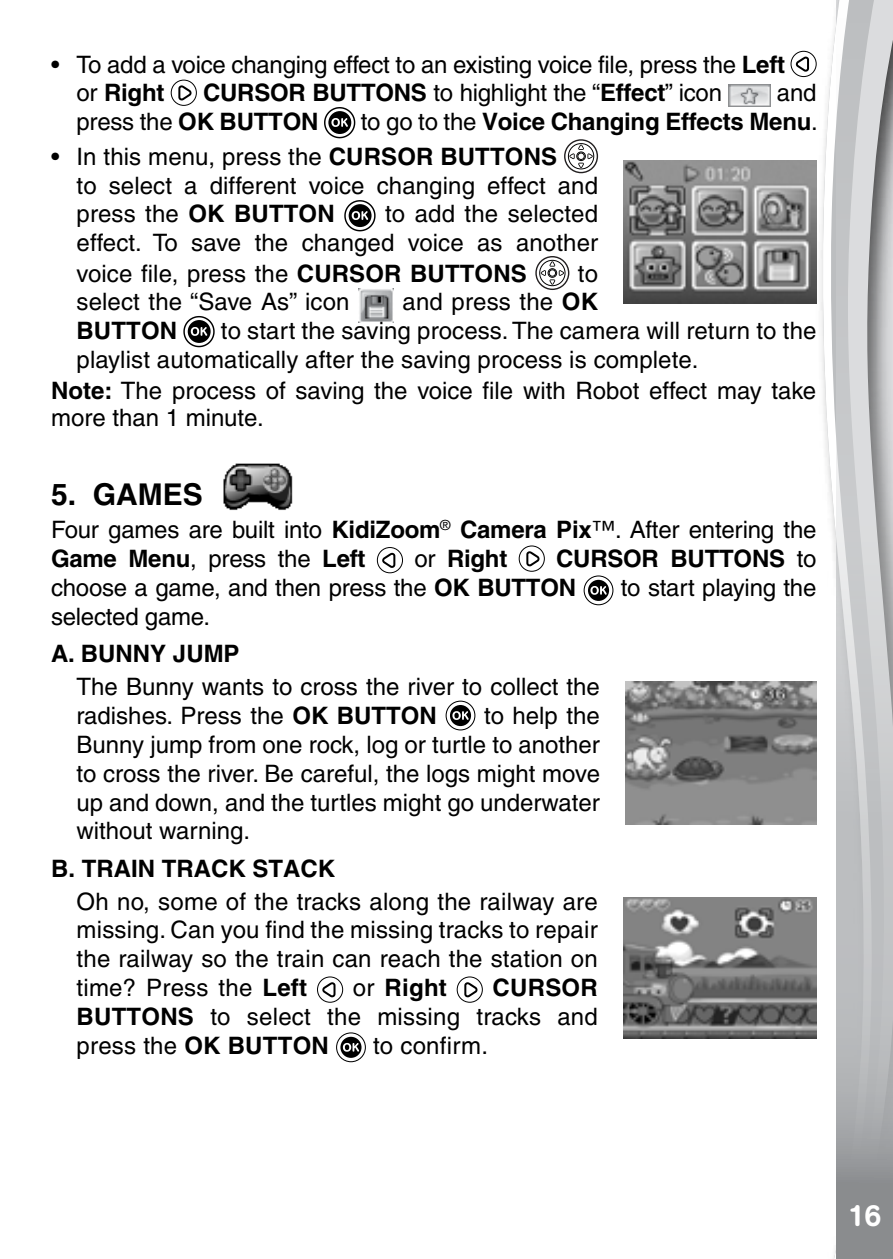
<style>
.page{position:relative;width:893px;height:1259px;background:#fff}
.page>*{position:absolute;margin:0;border:0;box-sizing:border-box;transform-origin:0 0}
.t1{font:700 30px "Helvetica";color:#000}
.t2{font:500 30px "AG Book Rounded";color:#fff}
.t3{font:500 24px/28.8px "Helvetica";color:#000}
.t4{font:700 24px "Helvetica";letter-spacing:-.01em;color:#000}
.s1{font-weight:700}
.s2{font-weight:500}
.s3{font-family:"Helvetica 55 Roman";font-weight:400}
</style>
<div class="page">
<svg style="left:822px;top:17px;width:14px;height:1242px"></svg>
<svg style="left:836px;top:0;width:57px;height:1259px;background:#bcbec0"></svg>
<div style="left:791px;top:51px;width:25px;height:26px;border:1px solid #000;border-radius:50%"></div>
<svg style="left:795px;top:56px;width:14px;height:16px"></svg>
<div style="left:171px;top:80px;width:26px;height:26px;border:1px solid #000;border-radius:50%"></div>
<svg style="left:178px;top:85px;width:14px;height:15px"></svg>
<img style="left:728px;top:84px;width:42px;height:22px">
<svg style="left:324px;top:107px;width:32px;height:32px"></svg>
<div style="left:564px;top:139px;width:34px;height:34px;border:1px solid #221f20;border-radius:50%"></div>
<div style="left:568px;top:143px;width:26px;height:26px;border:1px solid #000101;border-radius:50%"></div>
<svg style="left:569px;top:144px;width:24px;height:24px"></svg>
<div style="left:577px;top:152px;width:8px;height:9px;border:1px solid #000101;border-radius:50%"></div>
<div style="left:578px;top:153px;width:7px;height:7px;border:1px solid #000101;border-radius:50%"></div>
<svg style="left:344px;top:200px;width:32px;height:32px"></svg>
<div style="left:535px;top:256px;width:34px;height:34px;border:1px solid #221f20;border-radius:50%"></div>
<div style="left:539px;top:260px;width:26px;height:26px;border:1px solid #000101;border-radius:50%"></div>
<svg style="left:540px;top:261px;width:24px;height:24px"></svg>
<div style="left:548px;top:268px;width:9px;height:9px;border:1px solid #000101;border-radius:50%"></div>
<div style="left:549px;top:269px;width:7px;height:7px;border:1px solid #000101;border-radius:50%"></div>
<img style="left:358px;top:288px;width:36px;height:34px">
<svg style="left:183px;top:316px;width:32px;height:32px"></svg>
<img style="left:223px;top:463px;width:70px;height:47px">
<div style="left:377px;top:547px;width:26px;height:26px;border:1px solid #000;border-radius:50%"></div>
<svg style="left:382px;top:552px;width:13px;height:16px"></svg>
<div style="left:519px;top:546px;width:26px;height:25px;border:1px solid #000;border-radius:50%"></div>
<svg style="left:526px;top:551px;width:14px;height:15px"></svg>
<div style="left:584px;top:575px;width:29px;height:30px;border:1px solid #000;border-radius:50%"></div>
<div style="left:588px;top:580px;width:21px;height:21px;background:#000;border-radius:50%"></div>
<svg style="left:590px;top:586px;width:17px;height:9px"></svg>
<div style="left:446px;top:700px;width:29px;height:30px;border:1px solid #000;border-radius:50%"></div>
<div style="left:450px;top:705px;width:21px;height:21px;background:#000;border-radius:50%"></div>
<svg style="left:452px;top:711px;width:17px;height:9px"></svg>
<div style="left:317px;top:976px;width:26px;height:26px;border:1px solid #000;border-radius:50%"></div>
<svg style="left:322px;top:982px;width:13px;height:15px"></svg>
<div style="left:457px;top:976px;width:26px;height:26px;border:1px solid #000;border-radius:50%"></div>
<svg style="left:464px;top:982px;width:14px;height:15px"></svg>
<div style="left:336px;top:1032px;width:30px;height:30px;border:1px solid #000;border-radius:50%"></div>
<svg style="left:340px;top:1036px;width:21px;height:22px"></svg>
<svg style="left:343px;top:1043px;width:16px;height:8px"></svg>
<img style="left:625px;top:681px;width:191px;height:144px">
<img style="left:624px;top:160px;width:192px;height:143px">
<img style="left:623px;top:897px;width:194px;height:141px">
<p class="t3" style="left:77px;top:50px;width:710px;text-indent:-26px">• To add a voice changing effect to an existing voice file, press the <span class="s1">LEFT </span>or <span class="s1">RIGHT</span></p>
<p class="t4" style="left:203px;top:78px;width:190px">CURSOR BUTTONS</p>
<p class="t3" style="left:433px;top:78px;width:290px">to highlight the “<span class="s1">EFFECT</span>” icon</p>
<p class="t3" style="left:777px;top:78px;width:41px">and</p>
<p class="t3" style="left:77px;top:107px;width:224px">press the <span class="s1">OK BUTTON</span></p>
<p class="t4" style="left:361px;top:107px;width:458px"><span class="s2">to go to the</span> VOICE CHANGING EFFECTS MENU<span class="s2">.</span></p>
<p class="t3" style="left:77px;top:142px;width:523px;text-indent:-26px">• In this menu, press the <span class="s1">CURSOR BUTTONS<br></span>to select a different voice changing effect and press the <span class="s1">OK BUTTON</span></p>
<p class="t3" style="left:77px;top:199px;width:523px;line-height:29.7px;text-align:justify;text-indent:309px">to add the selected effect. To save the changed voice as another voice file, press the <span class="s1">CU RSO R BUTTONS</span></p>
<p class="t3" style="left:578px;top:259px;width:22px">to</p>
<p class="t3" style="left:77px;top:287px;width:274px">select the “Save As” icon</p>
<p class="t3" style="left:403px;top:287px;width:197px">and press the <span class="s1">OK</span></p>
<p class="t4" style="left:77px;top:316px;width:83px">BUTTON</p>
<p class="t3" style="left:77px;top:316px;width:741px;text-indent:144px">to start the saving process. The camera will return to the playlist automatically after the saving process is complete.</p>
<p class="t3" style="left:51px;top:377px;width:767px;line-height:27px"><span class="s1">NOTE:</span> The process of saving the voice file with Robot effect may take more than 1 minute.</p>
<p class="t1" style="left:51px;top:476px;width:153px">5. GAMES</p>
<p class="t3" style="left:51px;top:515px;width:767px">Four games are built into <span class="s1">KIDIZOOM</span><sup>®</sup> <span class="s1">CAMERA PIX</span><span class="s3">™</span>. After entering the<br><span class="s1">GAME MENU</span>, press the <span class="s1">LEFT</span></p>
<p class="t4" style="left:414px;top:544px;width:95px"><span class="s2">or</span> RIGHT</p>
<p class="t4" style="left:556px;top:544px;width:195px">CURSOR BUTTONS</p>
<p class="t3" style="left:797px;top:544px;width:21px">to</p>
<p class="t3" style="left:51px;top:573px;width:507px">choose a game, and then press the <span class="s1">OK BUTTON</span></p>
<p class="t3" style="left:621px;top:573px;width:197px">to start playing the</p>
<p class="t3" style="left:51px;top:602px;width:161px">selected game.</p>
<p class="t4" style="left:51px;top:639px;width:65px">A. BUNNY</p>
<p class="t4" style="left:173px;top:639px;width:65px">JUMP</p>
<p class="t3" style="left:77px;top:672px;width:525px">The Bunny wants to cross the river to collect the radishes. Press the <span class="s1">OK BUTTON</span></p>
<p class="t3" style="left:77px;top:701px;width:525px;text-align:justify;text-indent:407px">to help the Bunny jump from one rock, log or turtle to another to cross the river. Be careful, the logs might move up and down, and the turtles might go underwater without warning.</p>
<p class="t4" style="left:51px;top:853px;width:77px">B. TRAIN</p>
<p class="t4" style="left:162px;top:853px;width:51px">TRACK</p>
<p class="t4" style="left:252px;top:853px;width:49px">STACK</p>
<p class="t3" style="left:77px;top:887px;width:523px;text-align:justify;text-indent:-26px">Oh no, some of the tracks along the railway are missing. Can you find the missing tracks to repair the railway so the train can reach the station on time? Press the <span class="s1">LEFT</span></p>
<p class="t4" style="left:353px;top:973px;width:95px"><span class="s2">or</span> RIGHT</p>
<p class="t4" style="left:493px;top:973px;width:104px">CURSOR</p>
<p class="t4" style="left:77px;top:1002px;width:83px">BUTTONS</p>
<p class="t3" style="left:77px;top:1002px;width:523px;text-indent:134px">to select the missing tracks and press the <span class="s1">OK BUTTON</span></p>
<p class="t3" style="left:373px;top:1031px;width:117px">to confirm.</p>
<p class="t2" style="left:848px;top:1198px;width:35px">16</p>
</div>
